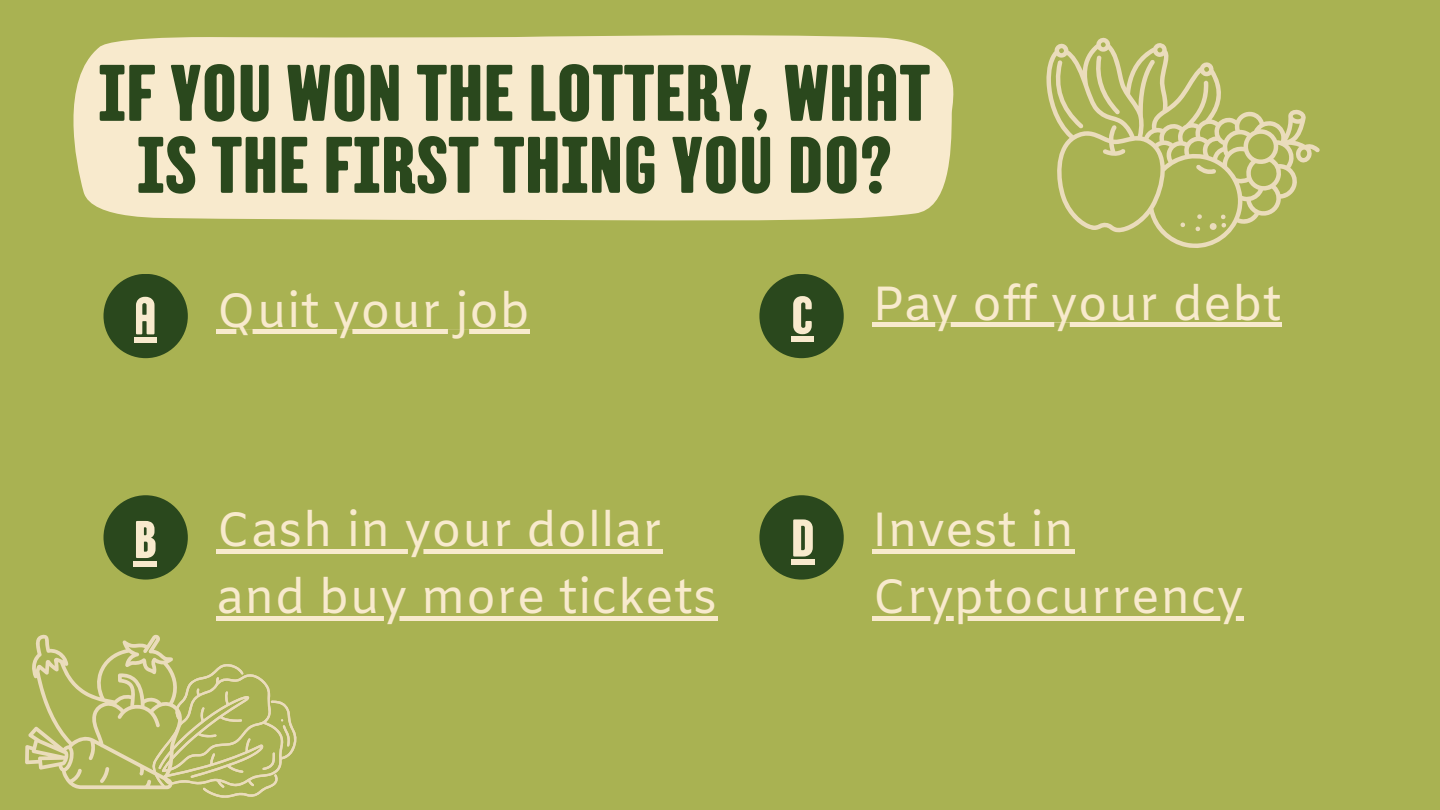
<style>
.page{position:relative;width:1440px;height:810px;background:#a9b252}
.page>*{position:absolute;margin:0;border:0;box-sizing:border-box;transform-origin:0 0}
.t1{font:80px/72px "TT Berlinerins Grotesk";color:#2a481d;text-align:center}
.t2{font:53px "TT Berlinerins Grotesk";color:#f8eacd}
.t3{font:48px/66.8px "Amiko";color:#f8eacd}
</style>
<div class="page">
<div style="left:104px;top:274px;width:84px;height:84px;background:#2a481d;border-radius:50%"></div>
<div style="left:759px;top:274px;width:85px;height:84px;background:#2a481d;border-radius:50%"></div>
<div style="left:104px;top:495px;width:84px;height:85px;background:#2a481d;border-radius:50%"></div>
<div style="left:759px;top:495px;width:85px;height:85px;background:#2a481d;border-radius:50%"></div>
<div style="left:73px;top:35px;width:881px;height:186px;background:#f8eacd"></div>
<svg style="left:1052px;top:37px;width:268px;height:211px"></svg>
<svg style="left:1046px;top:55px;width:85px;height:74px"></svg>
<svg style="left:25px;top:635px;width:272px;height:163px"></svg>
<svg style="left:216px;top:330px;width:314px;height:4px"></svg>
<hr style="left:872px;top:323px;width:410px;height:4px;background:#f8eacd">
<div style="left:216px;top:549px;width:447px;height:5px;background:#f8eacd"></div>
<div style="left:216px;top:616px;width:501px;height:5px;background:#f8eacd"></div>
<div style="left:872px;top:549px;width:203px;height:5px;background:#f8eacd"></div>
<div style="left:872px;top:616px;width:372px;height:5px;background:#f8eacd"></div>
<div style="left:134px;top:337px;width:23px;height:6px;background:#f8eacd"></div>
<div style="left:791px;top:337px;width:22px;height:5px;background:#f8eacd"></div>
<div style="left:134px;top:561px;width:23px;height:5px;background:#f8eacd"></div>
<div style="left:791px;top:560px;width:24px;height:5px;background:#f8eacd"></div>
<h1 class="t1" style="left:98px;top:56px;width:834px">IF YOU WON THE LOTTERY, WHAT<br>IS THE FIRST THING YOU DO?</h1>
<p class="t3" style="left:216px;top:281px;width:315px">Quit your job</p>
<p class="t3" style="left:872px;top:274px;width:411px">Pay off your debt</p>
<p class="t2" style="left:134px;top:283px;width:24px">A</p>
<p class="t2" style="left:791px;top:282px;width:24px">C</p>
<p class="t3" style="left:216px;top:500px;width:503px">Cash in your dollar and buy more tickets</p>
<p class="t3" style="left:872px;top:500px;width:373px">Invest in<br>Cryptocurrency</p>
<p class="t2" style="left:134px;top:507px;width:25px">B</p>
<p class="t2" style="left:791px;top:505px;width:25px">D</p>
</div>
